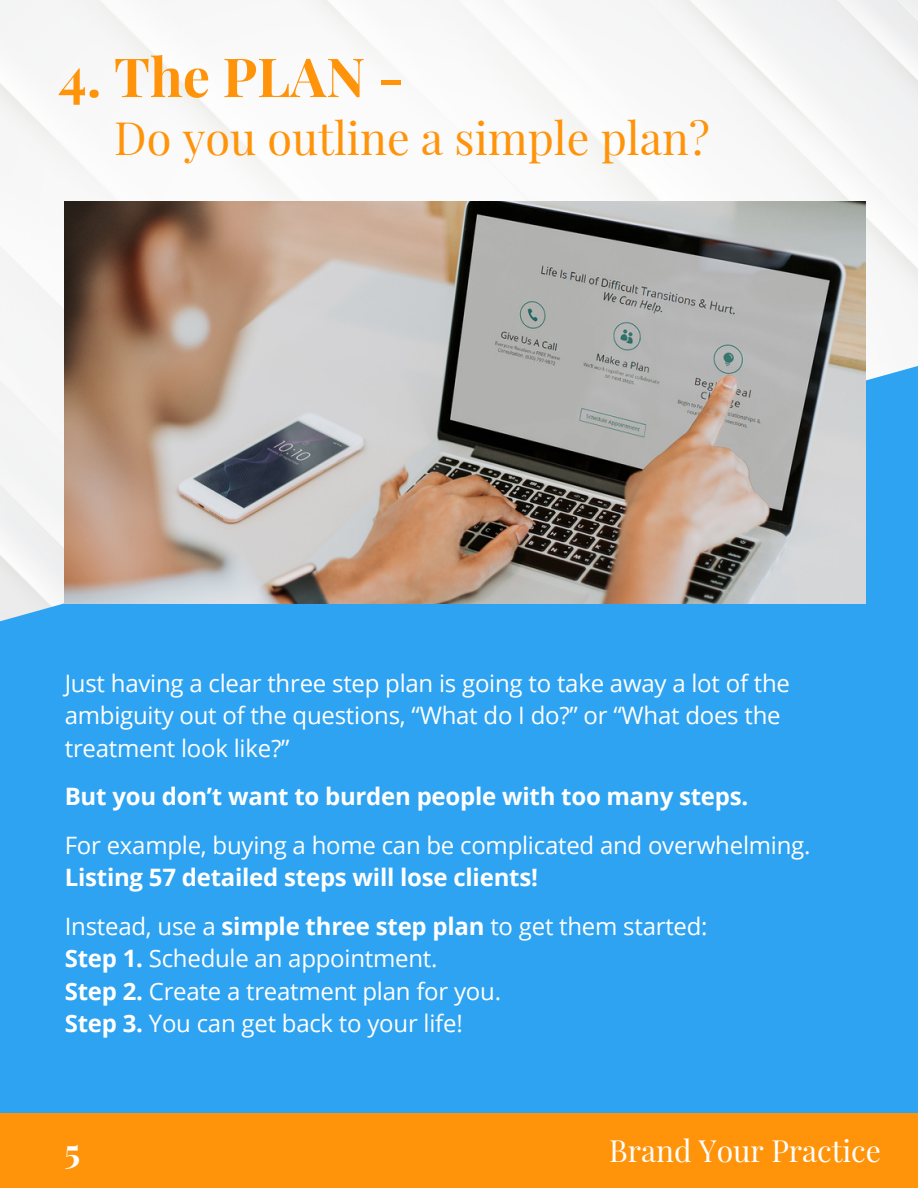
<style>
.page{position:relative;width:918px;height:1188px;background:#fff}
.page>*{position:absolute;margin:0;border:0;box-sizing:border-box;transform-origin:0 0}
.t1{font:700 54px "Playfair Display";color:#ff940a}
.t2{font:45px "Playfair Display";color:#ff940a}
.t3{font:700 34.5px "Playfair Display";color:#fff}
.t4{font:30px "Playfair Display";color:#fff}
.t5{font:24px/32.7px "Open Sans";letter-spacing:-.01em;color:#fff}
.t6{font:700 24px "Open Sans";letter-spacing:-.01em;color:#fff}
.s1{font-weight:700}
</style>
<div class="page">
<img style="left:0;top:0;width:918px;height:337px">
<div style="left:0;top:337px;width:918px;height:776px;background:#2ea3f2"></div>
<img style="left:65px;top:202px;width:801px;height:401px">
<div style="left:0;top:1113px;width:918px;height:75px;background:#ff940a"></div>
<p class="t1" style="left:58px;top:39px;width:347px">4. The PLAN -</p>
<p class="t2" style="left:114px;top:106px;width:597px">Do you outline a simple plan?</p>
<p class="t5" style="left:65px;top:666px;width:727px">Just having a clear three step plan is going to take away a lot of the ambiguity out of the questions, “What do I do?” or “What does the treatment look like?”</p>
<p class="t6" style="left:65px;top:780px;width:685px">But you don’t want to burden people with too many steps.</p>
<p class="t5" style="left:65px;top:828px;width:747px">For example, buying a home can be complicated and overwhelming.</p>
<p class="t6" style="left:65px;top:861px;width:475px">Listing 57 detailed steps will lose clients!</p>
<p class="t5" style="left:65px;top:909px;width:644px">Instead, use a <span class="s1">simple three step plan</span> to get them started:</p>
<p class="t5" style="left:65px;top:942px;width:374px"><span class="s1">Step 1.</span> Schedule an appointment.</p>
<p class="t5" style="left:65px;top:974px;width:438px"><span class="s1">Step 2.</span> Create a treatment plan for you.</p>
<p class="t5" style="left:65px;top:1007px;width:400px"><span class="s1">Step 3.</span> You can get back to your life!</p>
<p class="t3" style="left:64px;top:1127px;width:17px">5</p>
<p class="t4" style="left:609px;top:1130px;width:273px">Brand Your Practice</p>
</div>
